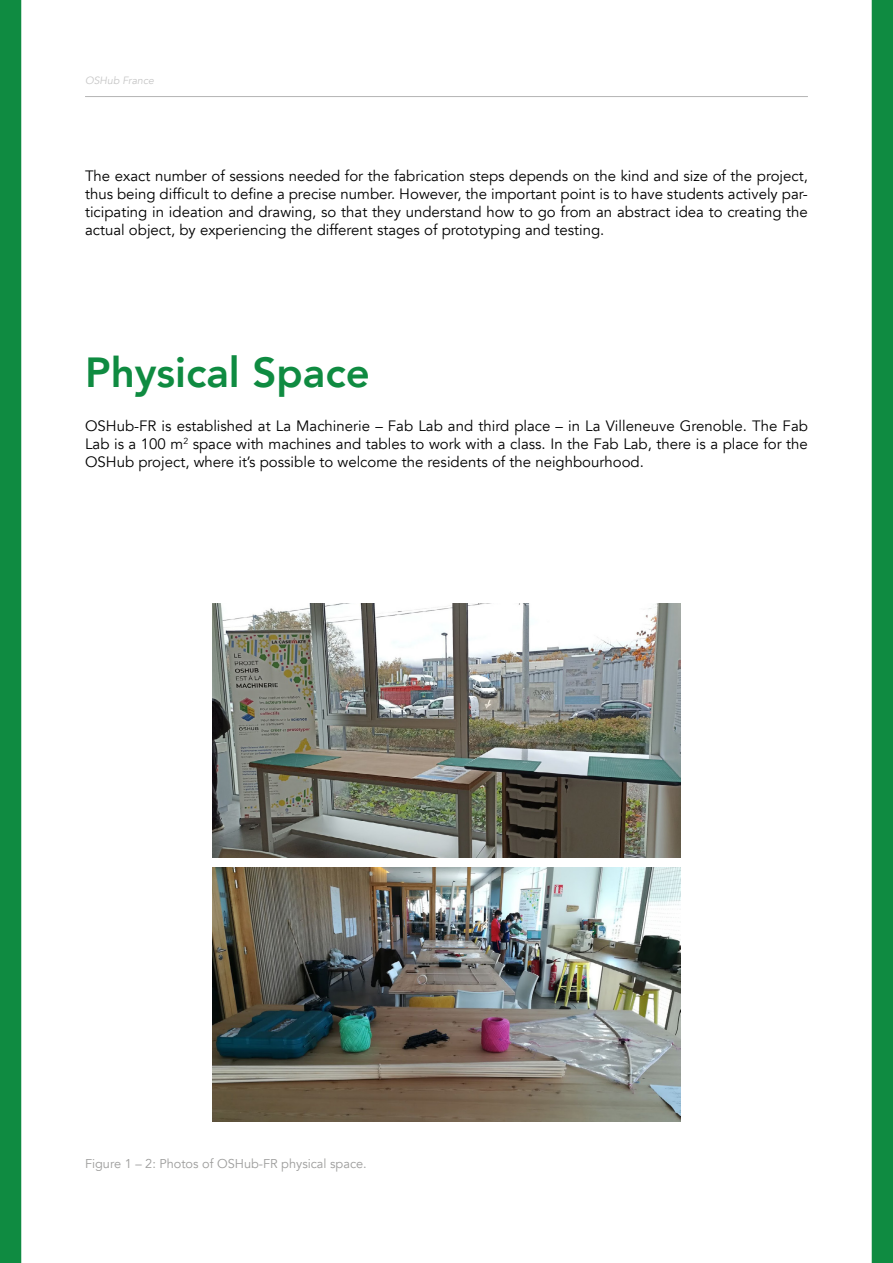
<style>
.page{position:relative;width:893px;height:1263px;background:#fff}
.page>*{position:absolute;margin:0;border:0;box-sizing:border-box;transform-origin:0 0}
.t1{font:800 42px "Avenir";color:#0f8b41}
.t2{font:15px/18px "Avenir";color:#000;text-align:justify}
.t3{font:12.75px "Avenir";color:#9d9d9c}
.t4{font:italic 10.5px "Avenir";color:#c6c6c6}
</style>
<div class="page">
<hr style="left:85px;top:96px;width:723px;height:1px;background:#000">
<div style="left:0;top:0;width:21px;height:1263px;background:#0f8b41"></div>
<div style="left:872px;top:0;width:21px;height:1263px;background:#0f8b41"></div>
<img style="left:213px;top:604px;width:467px;height:254px">
<img style="left:213px;top:867px;width:467px;height:254px">
<p class="t4" style="left:85px;top:74px;width:70px">OSHub France</p>
<p class="t2" style="left:85px;top:167px;width:724px">The exact number of sessions needed for the fabrication steps depends on the kind and size of the project, thus being difficult to define a precise number. However, the important point is to have students actively par&shy;ticipating in ideation and drawing, so that they understand how to go from an abstract idea to creating the actual object, by experiencing the different stages of prototyping and testing.</p>
<h1 class="t1" style="left:85px;top:340px;width:286px">Physical Space</h1>
<p class="t2" style="left:85px;top:417px;width:724px">OSHub-FR is established at La Machinerie – Fab Lab and third place – in La Villeneuve Grenoble. The Fab Lab is a 100 m<sup>2</sup> space with machines and tables to work with a class. In the Fab Lab, there is a place for the OSHub project, where it’s possible to welcome the residents of the neighbourhood.</p>
<p class="t3" style="left:85px;top:1155px;width:283px">Figure 1 – 2: Photos of OSHub-FR physical space.</p>
</div>
